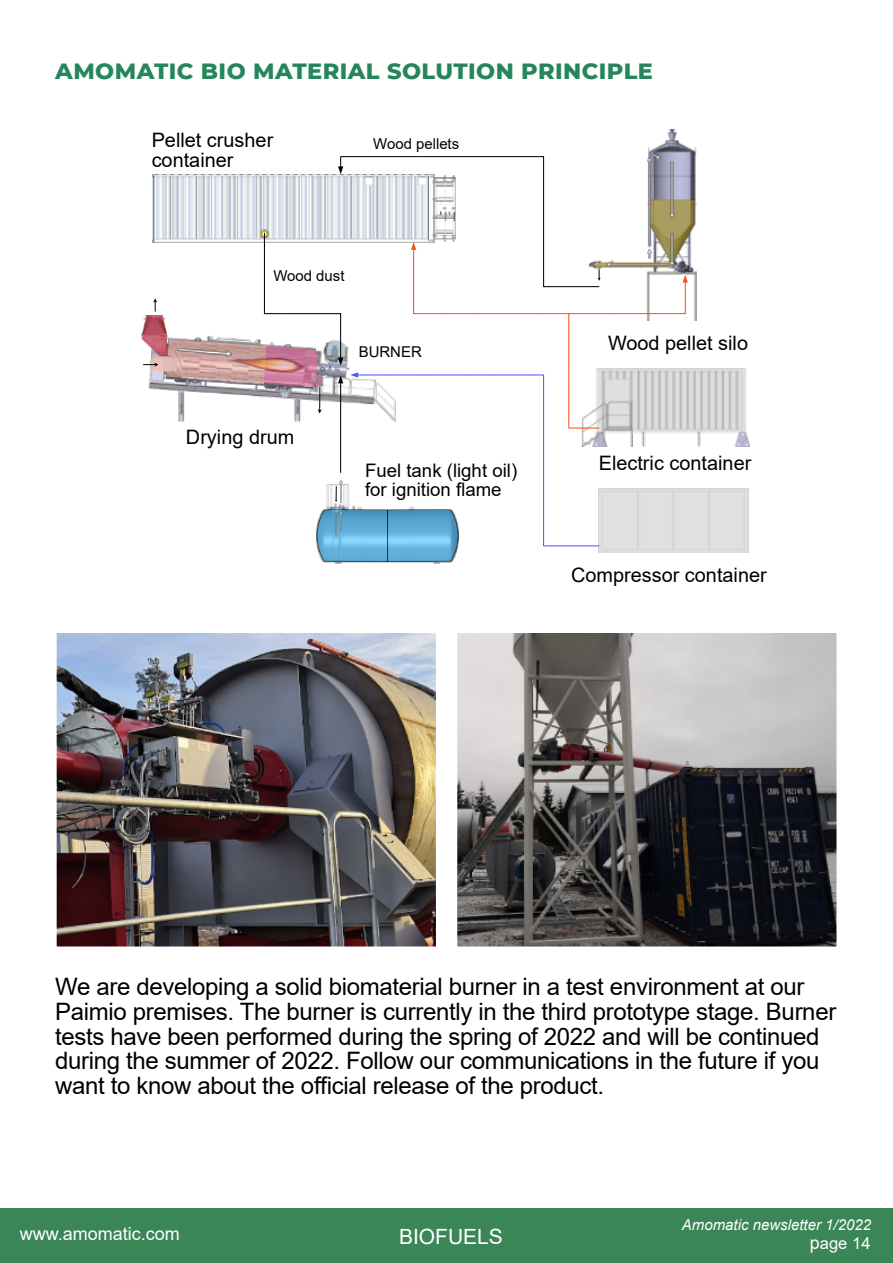
<style>
.page{position:relative;width:893px;height:1263px;background:#fff}
.page>*{position:absolute;margin:0;border:0;box-sizing:border-box;transform-origin:0 0}
.t1{font:24px/24.8px "Arial";letter-spacing:-.015em;color:#000}
.t2{font:800 22.5px "Montserrat";letter-spacing:.02em;color:#25865d}
.t3{font:21px "Arial";color:#fff}
.t4{font:19.95px/20.5px "Arial";color:#000}
.t5{font:18.6px/19.2px "Arial";color:#000}
.t6{font:18px "Arial";color:#fff}
.t7{font:16.5px "Arial";color:#fff}
.t8{font:italic 15px "Arial";color:#fff}
.t9{font:14.85px "Arial";color:#000}
.s1{font-size:18px}
</style>
<div class="page">
<div style="left:0;top:1208px;width:893px;height:55px;background:#3a8657"></div>
<img style="left:694px;top:368px;width:56px;height:78px">
<img style="left:648px;top:130px;width:49px;height:190px">
<img style="left:321px;top:561px;width:133px;height:2px">
<div style="left:694px;top:489px;width:54px;height:64px;background:#e0e0e0"></div>
<svg style="left:142px;top:153px;width:552px;height:408px"></svg>
<img style="left:58px;top:634px;width:377px;height:311px">
<div style="left:54px;top:630px;width:385px;height:319px;border:3px solid #fff"></div>
<img style="left:458px;top:634px;width:377px;height:311px">
<div style="left:454px;top:630px;width:385px;height:319px;border:3px solid #fff"></div>
<p class="t2" style="left:55px;top:57px;width:599px">AMOMATIC BIO MATERIAL SOLUTION PRINCIPLE</p>
<p class="t4" style="left:152px;top:131px;width:123px">Pellet crusher container</p>
<p class="t9" style="left:373px;top:138px;width:88px">Wood pellets</p>
<p class="t9" style="left:273px;top:270px;width:73px">Wood dust</p>
<p class="t9" style="left:359px;top:346px;width:65px">BURNER</p>
<p class="t4" style="left:186px;top:428px;width:110px">Drying drum</p>
<p class="t5" style="left:365px;top:462px;width:154px">Fuel tank (light oil) for ignition flame</p>
<p class="t4" style="left:608px;top:335px;width:142px">Wood pellet silo</p>
<p class="t4" style="left:599px;top:454px;width:154px">Electric container</p>
<p class="t4" style="left:571px;top:567px;width:197px">Compressor container</p>
<p class="t1" style="left:55px;top:976px;width:783px">We are developing a solid biomaterial burner in a test environment at our Paimio premises. The burner is currently in the third prototype stage. Burner tests have been performed during the spring of 2022 and will be continued during the summer of 2022. Follow our communications in the future if you want to know about the official release of the product.</p>
<p class="t6" style="left:20px;top:1226px;width:162px">www.amomatic.com</p>
<p class="t3" style="left:399px;top:1229px;width:105px">BIOFUELS</p>
<p class="t8" style="left:682px;top:1219px;width:191px">Amomatic newsletter 1/2022</p>
<p class="t7" style="left:810px;top:1236px;width:62px"><span class="s1">p</span>age 14</p>
</div>
